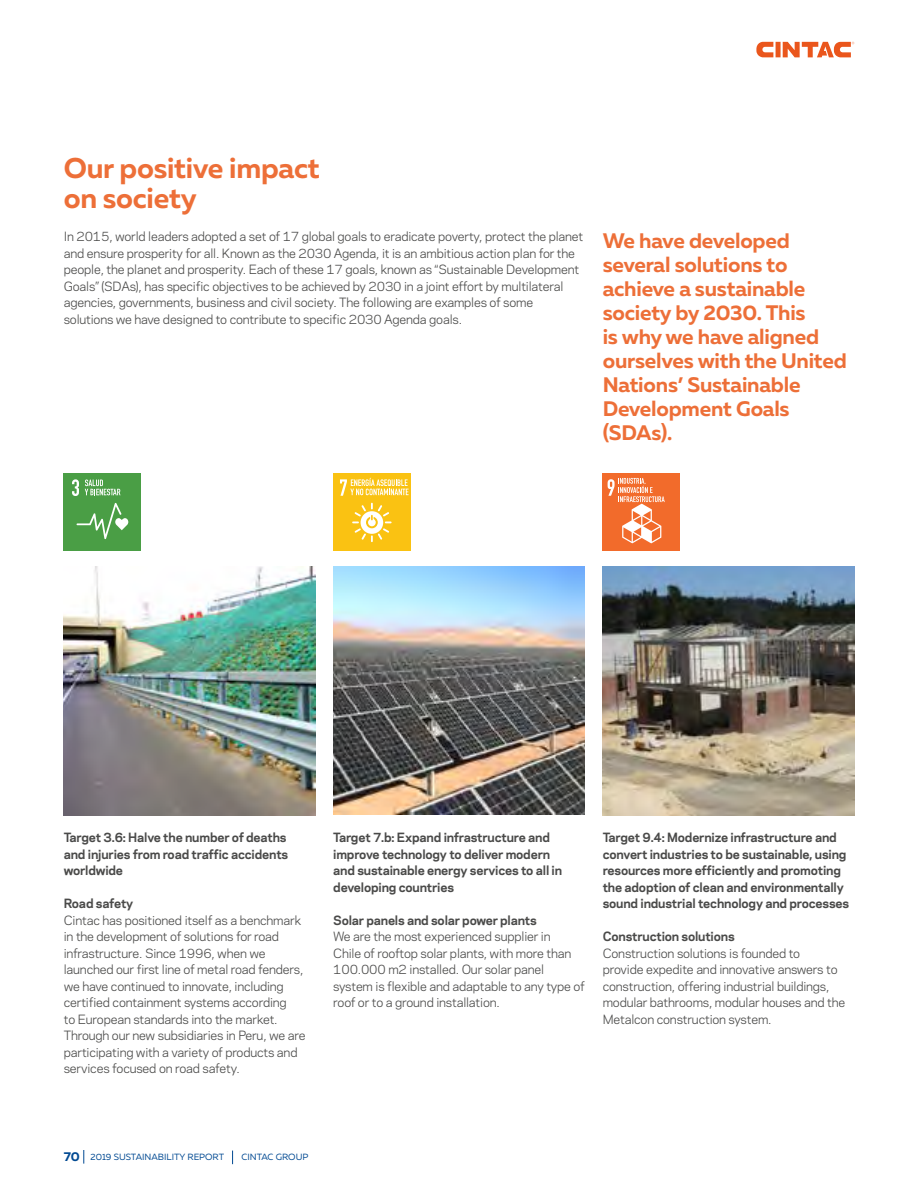
<style>
.page{position:relative;width:918px;height:1188px;background:#fff}
.page>*{position:absolute;margin:0;border:0;box-sizing:border-box;transform-origin:0 0}
.t1{font:700 28.5px/30px "Muller";letter-spacing:-.01em;color:#ed6f38}
.t2{font:700 21px/24px "Muller";letter-spacing:-.01em;color:#ed6f38}
.t3{font:12px/16.5px "Galaxie Polaris";letter-spacing:-.015em;color:#4a4a49}
.t4{font:700 12px/16.5px "Galaxie Polaris";letter-spacing:-.015em;color:#4a4a49}
.t5{font:9px "Muller";color:#004992}
.s1{font-weight:700;font-size:12.75px}
</style>
<div class="page">
<div style="left:64px;top:474px;width:77px;height:77px;background:#4a9e45"></div>
<svg style="left:77px;top:503px;width:51px;height:36px"></svg>
<svg style="left:72px;top:479px;width:7px;height:17px"></svg>
<svg style="left:85px;top:480px;width:36px;height:15px"></svg>
<div style="left:333px;top:474px;width:77px;height:77px;background:#fac212"></div>
<svg style="left:352px;top:503px;width:40px;height:39px"></svg>
<svg style="left:340px;top:478px;width:69px;height:18px"></svg>
<div style="left:603px;top:474px;width:77px;height:77px;background:#f26b2b"></div>
<svg style="left:608px;top:478px;width:57px;height:65px"></svg>
<img style="left:333px;top:566px;width:252px;height:248px">
<img style="left:603px;top:566px;width:251px;height:249px">
<img style="left:64px;top:566px;width:251px;height:249px">
<svg style="left:84px;top:1150px;width:1px;height:14px"></svg>
<svg style="left:232px;top:1151px;width:1px;height:13px"></svg>
<svg style="left:756px;top:42px;width:98px;height:15px"></svg>
<h1 class="t1" style="left:64px;top:153px;width:257px">Our positive impact on society</h1>
<p class="t3" style="left:64px;top:228px;width:521px">In 2015, world leaders adopted a set of 17 global goals to eradicate poverty, protect the planet and ensure prosperity for all. Known as the 2030 Agenda, it is an ambitious action plan for the people, the planet and prosperity. Each of these 17 goals, known as “Sustainable Development Goals” (SDAs), has specific objectives to be achieved by 2030 in a joint effort by multilateral agencies, governments, business and civil society. The following are examples of some solutions we have designed to contribute to specific 2030 Agenda goals.</p>
<h2 class="t2" style="left:603px;top:228px;width:246px">We have developed several solutions to achieve a sustainable society by 2030. This<br>is why we have aligned ourselves with the United<br>Nations’ Sustainable<br>Development Goals (SDAs).</h2>
<p class="t4" style="left:64px;top:829px;width:226px">Target 3.6: Halve the number of deaths and injuries from road traffic accidents worldwide</p>
<p class="t4" style="left:64px;top:895px;width:71px">Road safety</p>
<p class="t3" style="left:64px;top:911px;width:243px">Cintac has positioned itself as a benchmark in the development of solutions for road infrastructure. Since 1996, when we launched our first line of metal road fenders, we have continued to innovate, including certified containment systems according<br>to European standards into the market.<br>Through our new subsidiaries in Peru, we are participating with a variety of products and services focused on road safety.</p>
<p class="t4" style="left:333px;top:829px;width:230px">Target 7.b: Expand infrastructure and improve technology to deliver modern and sustainable energy services to all in developing countries</p>
<p class="t4" style="left:333px;top:911px;width:205px">Solar panels and solar power plants</p>
<p class="t3" style="left:333px;top:928px;width:253px">We are the most experienced supplier in<br>Chile of rooftop solar plants, with more than 100.000 m2 installed. Our solar panel system is flexible and adaptable to any type of roof or to a ground installation.</p>
<p class="t4" style="left:603px;top:829px;width:248px">Target 9.4: Modernize infrastructure and convert industries to be sustainable, using resources more efficiently and promoting the adoption of clean and environmentally sound industrial technology and processes</p>
<p class="t4" style="left:603px;top:928px;width:133px">Construction solutions</p>
<p class="t3" style="left:603px;top:944px;width:244px">Construction solutions is founded to<br>provide expedite and innovative answers to construction, offering industrial buildings, modular bathrooms, modular houses and the Metalcon construction system.</p>
<p class="t5" style="left:64px;top:1151px;width:162px"><span class="s1">70</span> 2019 SUSTAINABILITY REPORT</p>
<p class="t5" style="left:242px;top:1151px;width:68px">CINTAC GROUP</p>
</div>
